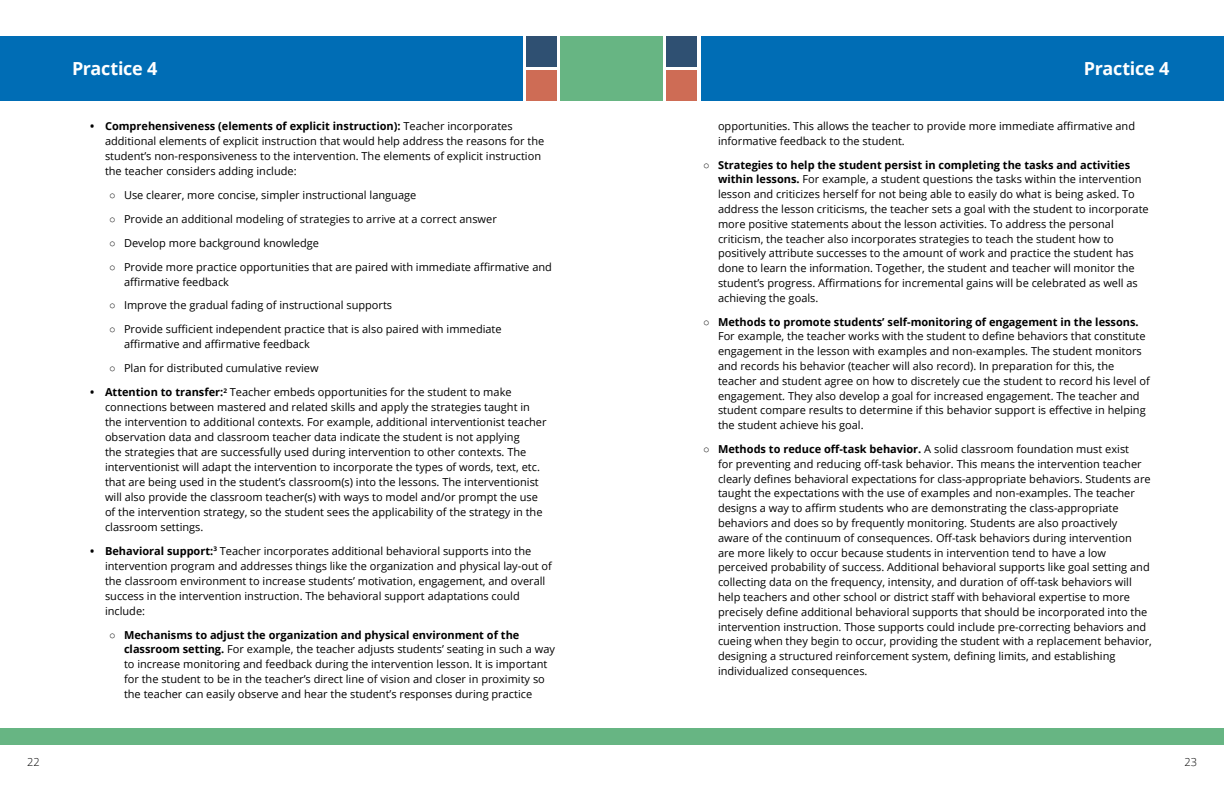
<style>
.page{position:relative;width:1224px;height:792px;background:#fff}
.page>*{position:absolute;margin:0;border:0;box-sizing:border-box;transform-origin:0 0}
.t1{font:700 18px "Open Sans";letter-spacing:-.015em;color:#fff}
.t2{font:11px/14.8px "Open Sans";color:#000}
.t3{font:300 11px "Open Sans";color:#000}
.s1{font-weight:700}
.s2{font-family:"Arial"}
</style>
<div class="page">
<div style="left:0;top:728px;width:1224px;height:17px;background:#67b583"></div>
<div style="left:0;top:36px;width:523px;height:65px;background:#006db5"></div>
<div style="left:561px;top:36px;width:102px;height:65px;background:#67b583"></div>
<div style="left:527px;top:36px;width:30px;height:30px;background:#2f5072"></div>
<div style="left:527px;top:71px;width:30px;height:30px;background:#ce6c55"></div>
<div style="left:701px;top:36px;width:523px;height:65px;background:#006db5"></div>
<div style="left:667px;top:71px;width:30px;height:30px;background:#ce6c55"></div>
<div style="left:667px;top:36px;width:30px;height:30px;background:#2f5072"></div>
<h1 class="t1" style="left:72px;top:55px;width:87px">Practice 4</h1>
<h1 class="t1" style="left:1084px;top:56px;width:87px">Practice 4</h1>
<p class="t2" style="left:105px;top:118px;width:441px;text-indent:-15px"><span class="s1">• Comprehensiveness (elements of explicit instruction):</span> Teacher incorporates additional elements of explicit instruction that would help address the reasons for the student’s non-responsiveness to the intervention. The elements of explicit instruction the teacher considers adding include:</p>
<p class="t2" style="left:109px;top:187px;width:309px"><span class="s2">○</span> Use clearer, more concise, simpler instructional language</p>
<p class="t2" style="left:109px;top:211px;width:389px"><span class="s2">○</span> Provide an additional modeling of strategies to arrive at a correct answer</p>
<p class="t2" style="left:109px;top:235px;width:212px"><span class="s2">○</span> Develop more background knowledge</p>
<p class="t2" style="left:124px;top:259px;width:429px;text-indent:-15px"><span class="s2">○</span> Provide more practice opportunities that are paired with immediate affirmative and affirmative feedback</p>
<p class="t2" style="left:109px;top:298px;width:285px"><span class="s2">○</span> Improve the gradual fading of instructional supports</p>
<p class="t2" style="left:124px;top:322px;width:379px;text-indent:-15px"><span class="s2">○</span> Provide sufficient independent practice that is also paired with immediate affirmative and affirmative feedback</p>
<p class="t2" style="left:109px;top:361px;width:211px"><span class="s2">○</span> Plan for distributed cumulative review</p>
<p class="t2" style="left:105px;top:385px;width:443px;text-indent:-15px"><span class="s1">• Attention to transfer:</span><sup>2</sup> Teacher embeds opportunities for the student to make connections between mastered and related skills and apply the strategies taught in the intervention to additional contexts. For example, additional interventionist teacher observation data and classroom teacher data indicate the student is not applying<br>the strategies that are successfully used during intervention to other contexts. The interventionist will adapt the intervention to incorporate the types of words, text, etc. that are being used in the student’s classroom(s) into the lessons. The interventionist will also provide the classroom teacher(s) with ways to model and/or prompt the use of the intervention strategy, so the student sees the applicability of the strategy in the classroom settings.</p>
<p class="t2" style="left:105px;top:543px;width:448px;text-indent:-15px"><span class="s1">• Behavioral support:</span><sup>3</sup> Teacher incorporates additional behavioral supports into the intervention program and addresses things like the organization and physical lay-out of the classroom environment to increase students’ motivation, engagement, and overall success in the intervention instruction. The behavioral support adaptations could include:</p>
<p class="t2" style="left:124px;top:627px;width:433px;text-indent:-15px"><span class="s2">○</span> <span class="s1">Mechanisms to adjust the organization and physical environment of the classroom setting.</span> For example, the teacher adjusts students’ seating in such a way to increase monitoring and feedback during the intervention lesson. It is important for the student to be in the teacher’s direct line of vision and closer in proximity so the teacher can easily observe and hear the student’s responses during practice</p>
<p class="t2" style="left:718px;top:118px;width:419px">opportunities. This allows the teacher to provide more immediate affirmative and informative feedback to the student.</p>
<p class="t2" style="left:718px;top:157px;width:432px;text-indent:-15px"><span class="s2">○</span> <span class="s1">Strategies to help the student persist in completing the tasks and activities within lessons.</span> For example, a student questions the tasks within the intervention lesson and criticizes herself for not being able to easily do what is being asked. To address the lesson criticisms, the teacher sets a goal with the student to incorporate more positive statements about the lesson activities. To address the personal criticism, the teacher also incorporates strategies to teach the student how to positively attribute successes to the amount of work and practice the student has done to learn the information. Together, the student and teacher will monitor the student’s progress. Affirmations for incremental gains will be celebrated as well as achieving the goals.</p>
<p class="t2" style="left:718px;top:314px;width:433px;text-indent:-15px"><span class="s2">○</span> <span class="s1">Methods to promote students’ self-monitoring of engagement in the lessons.<br></span>For example, the teacher works with the student to define behaviors that constitute engagement in the lesson with examples and non-examples. The student monitors and records his behavior (teacher will also record). In preparation for this, the teacher and student agree on how to discretely cue the student to record his level of engagement. They also develop a goal for increased engagement. The teacher and student compare results to determine if this behavior support is effective in helping the student achieve his goal.</p>
<p class="t2" style="left:718px;top:441px;width:436px;text-indent:-15px"><span class="s2">○</span> <span class="s1">Methods to reduce off-task behavior.</span> A solid classroom foundation must exist<br>for preventing and reducing off-task behavior. This means the intervention teacher clearly defines behavioral expectations for class-appropriate behaviors. Students are taught the expectations with the use of examples and non-examples. The teacher designs a way to affirm students who are demonstrating the class-appropriate behaviors and does so by frequently monitoring. Students are also proactively<br>aware of the continuum of consequences. Off-task behaviors during intervention<br>are more likely to occur because students in intervention tend to have a low perceived probability of success. Additional behavioral supports like goal setting and collecting data on the frequency, intensity, and duration of off-task behaviors will help teachers and other school or district staff with behavioral expertise to more precisely define additional behavioral supports that should be incorporated into the intervention instruction. Those supports could include pre-correcting behaviors and cueing when they begin to occur, providing the student with a replacement behavior, designing a structured reinforcement system, defining limits, and establishing individualized consequences.</p>
<p class="t3" style="left:27px;top:755px;width:14px">22</p>
<p class="t3" style="left:1184px;top:755px;width:14px">23</p>
</div>
